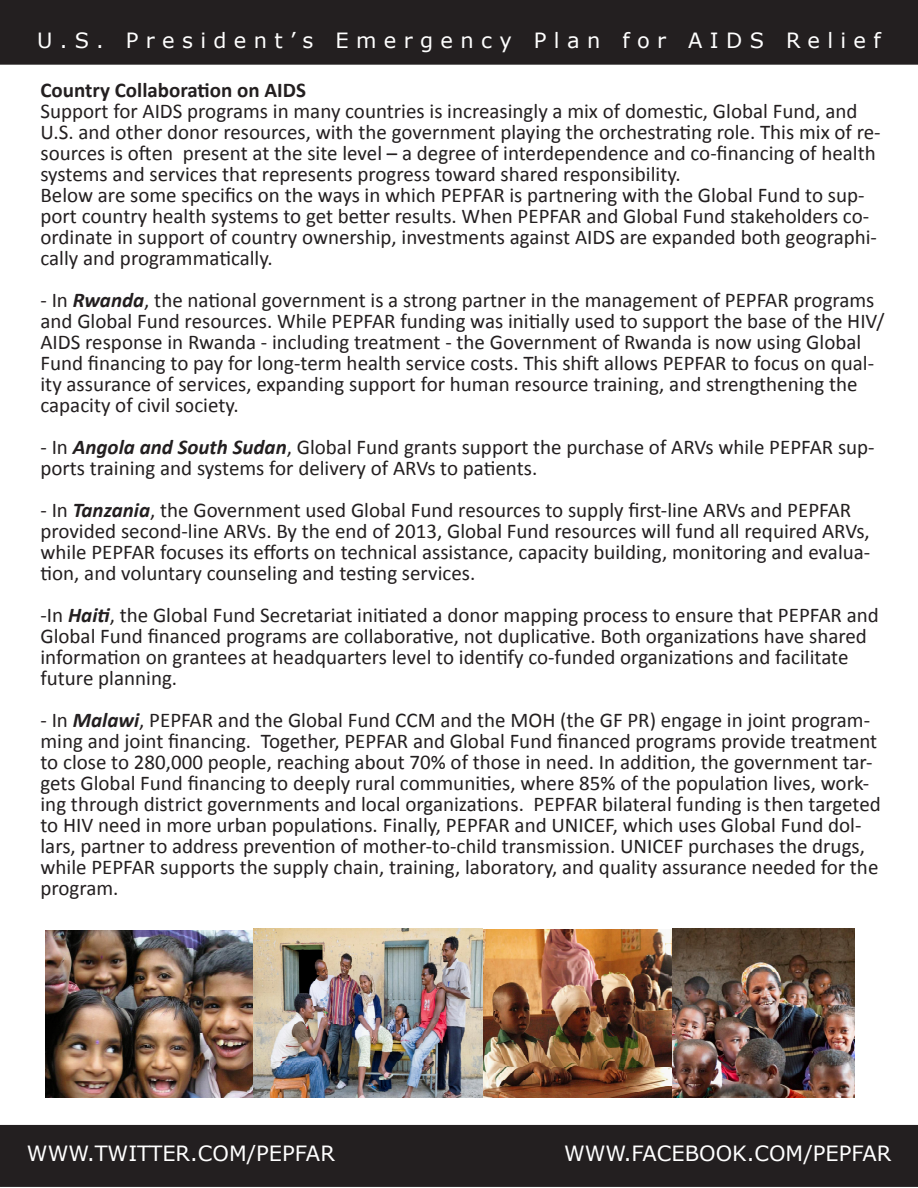
<style>
.page{position:relative;width:918px;height:1188px;background:#fff}
.page>*{position:absolute;margin:0;border:0;box-sizing:border-box;transform-origin:0 0}
.t1{font:21px/21px "Calibri";color:#231f20}
.t2{font:21px "MS Reference Sans Serif";letter-spacing:.35em;color:#fff}
.t3{font:21px "MS Reference Sans Serif";color:#fff}
.t4{font:700 21px "Calibri";color:#231f20}
.s1{font-weight:700;font-style:italic}
</style>
<div class="page">
<div style="left:1px;top:1px;width:916px;height:63px;background:#231f20"></div>
<div style="left:0;top:0;width:918px;height:65px;border:2px solid #231f20"></div>
<div style="left:1px;top:1126px;width:917px;height:60px;background:#231f20"></div>
<div style="left:0;top:1125px;width:918px;height:62px;border:2px solid #231f20"></div>
<img style="left:45px;top:931px;width:209px;height:167px">
<img style="left:483px;top:930px;width:189px;height:168px">
<img style="left:254px;top:929px;width:229px;height:169px">
<img style="left:672px;top:929px;width:183px;height:169px">
<p class="t2" style="left:38px;top:24px;width:845px">U.S. President’s Emergency Plan for AIDS Relief</p>
<p class="t4" style="left:40px;top:77px;width:267px">Country Collaboration on AIDS</p>
<p class="t1" style="left:40px;top:99px;width:842px">Support for AIDS programs in many countries is increasingly a mix of domestic, Global Fund, and U.S. and other donor resources, with the government playing the orchestrating role. This mix of re&shy;sources is often present at the site level – a degree of interdependence and co-financing of health systems and services that represents progress toward shared responsibility.</p>
<p class="t1" style="left:40px;top:183px;width:838px">Below are some specifics on the ways in which PEPFAR is partnering with the Global Fund to sup&shy;port country health systems to get better results. When PEPFAR and Global Fund stakeholders co&shy;ordinate in support of country ownership, investments against AIDS are expanded both geographi&shy;cally and programmatically.</p>
<p class="t1" style="left:40px;top:288px;width:846px">- In <span class="s1">Rwanda</span>, the national government is a strong partner in the management of PEPFAR programs and Global Fund resources. While PEPFAR funding was initially used to support the base of the HIV/ AIDS response in Rwanda - including treatment - the Government of Rwanda is now using Global Fund financing to pay for long-term health service costs. This shift allows PEPFAR to focus on qual&shy;ity assurance of services, expanding support for human resource training, and strengthening the capacity of civil society.</p>
<p class="t1" style="left:40px;top:435px;width:836px">- In <span class="s1">Angola and South Sudan</span>, Global Fund grants support the purchase of ARVs while PEPFAR sup&shy;ports training and systems for delivery of ARVs to patients.</p>
<p class="t1" style="left:40px;top:498px;width:831px">- In <span class="s1">Tanzania</span>, the Government used Global Fund resources to supply first-line ARVs and PEPFAR provided second-line ARVs. By the end of 2013, Global Fund resources will fund all required ARVs, while PEPFAR focuses its efforts on technical assistance, capacity building, monitoring and evalua&shy;tion, and voluntary counseling and testing services.</p>
<p class="t1" style="left:40px;top:603px;width:840px">-In <span class="s1">Haiti</span>, the Global Fund Secretariat initiated a donor mapping process to ensure that PEPFAR and Global Fund financed programs are collaborative, not duplicative. Both organizations have shared information on grantees at headquarters level to identify co-funded organizations and facilitate future planning.</p>
<p class="t1" style="left:40px;top:708px;width:842px">- In <span class="s1">Malawi</span>, PEPFAR and the Global Fund CCM and the MOH (the GF PR) engage in joint program&shy;ming and joint financing. Together, PEPFAR and Global Fund financed programs provide treatment to close to 280,000 people, reaching about 70% of those in need. In addition, the government tar&shy;gets Global Fund financing to deeply rural communities, where 85% of the population lives, work&shy;ing through district governments and local organizations. PEPFAR bilateral funding is then targeted to HIV need in more urban populations. Finally, PEPFAR and UNICEF, which uses Global Fund dol&shy;lars, partner to address prevention of mother-to-child transmission. UNICEF purchases the drugs, while PEPFAR supports the supply chain, training, laboratory, and quality assurance needed for the program.</p>
<p class="t2" style="left:37px;top:27px;width:845px">U.S. President’s Emergency Plan for AIDS Relief</p>
<p class="t3" style="left:27px;top:1140px;width:309px">WWW.TWITTER.COM/PEPFAR</p>
<p class="t3" style="left:564px;top:1140px;width:329px">WWW.FACEBOOK.COM/PEPFAR</p>
</div>
